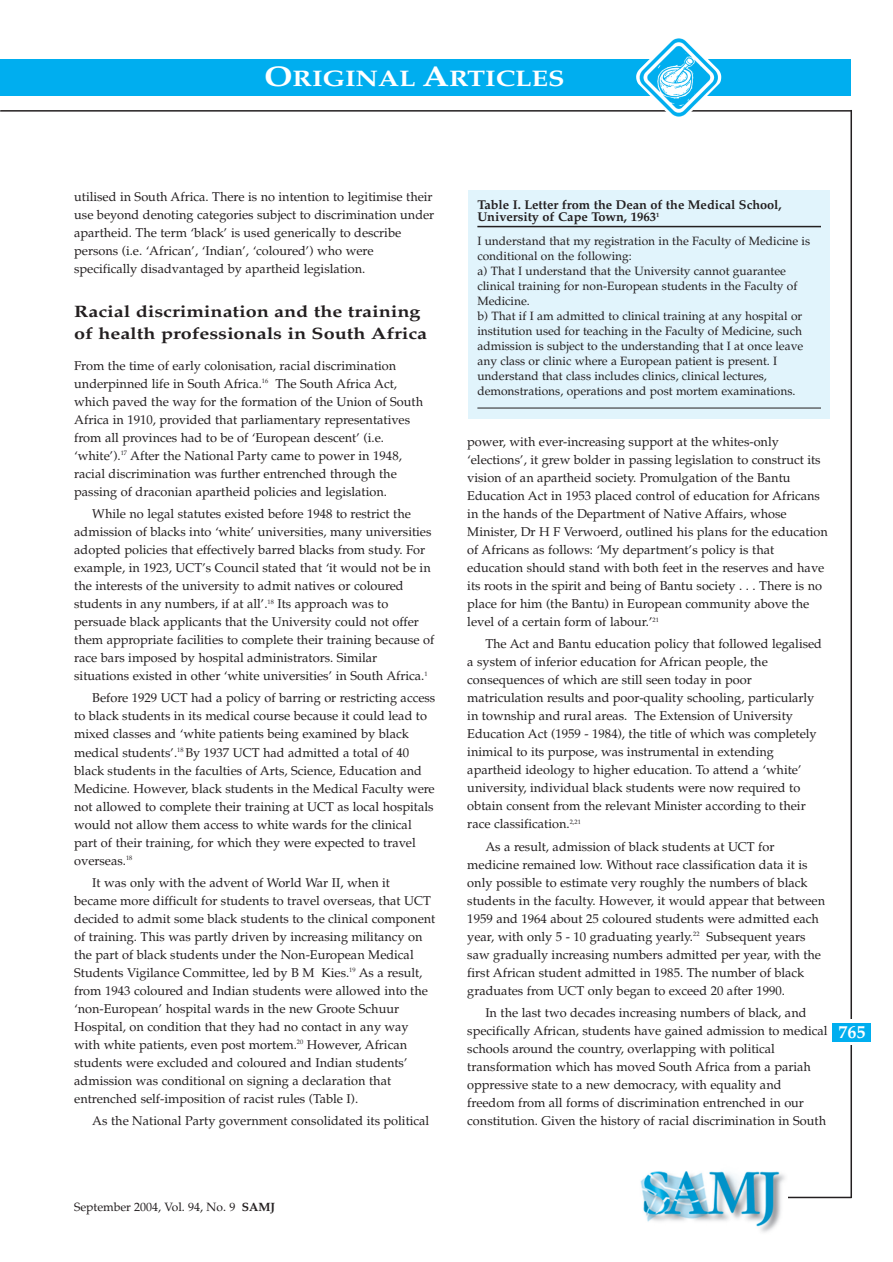
<style>
.page{position:relative;width:893px;height:1262px;background:#fff}
.page>*{position:absolute;margin:0;border:0;box-sizing:border-box;transform-origin:0 0}
.t1{font:700 22.5px "Palatino";color:#fff;scale:1.2 1}
.t2{font:700 18px "Palatino";color:#fff}
.t3{font:700 16.5px/22.5px "Palatino";color:#231f20;scale:1.2 1}
.t4{font:12.75px/18px "Palatino";color:#231f20}
.t5{font:700 12.75px/12px "Palatino";color:#231f20}
.t6{font:12px/15px "Palatino";color:#231f20}
.s1{font-size:28.5px}
.s2{font-weight:700}
</style>
<div class="page">
<hr style="left:850px;top:110px;width:2px;height:1088px;background:#231f20">
<div style="left:836px;top:1019px;width:28px;height:26px;background:#fff"></div>
<hr style="left:788px;top:1196px;width:63px;height:2px;background:#231f20">
<div style="left:0;top:59px;width:851px;height:36px;background:#00aeef"></div>
<hr style="left:0;top:110px;width:851px;height:2px;background:#231f20">
<img style="left:636px;top:38px;width:85px;height:79px">
<img style="left:640px;top:1171px;width:145px;height:62px">
<div style="left:832px;top:1023px;width:39px;height:19px;background:#00aeef"></div>
<div style="left:468px;top:190px;width:362px;height:228px;background:#e1f4fc"></div>
<hr style="left:477px;top:226px;width:344px;height:1px;background:#231f20">
<hr style="left:477px;top:408px;width:344px;height:1px;background:#231f20">
<h1 class="t1" style="left:264px;top:69px;width:252px"><span class="s1">O</span>RIGINAL <span class="s1">A</span>RTICLES</h1>
<p class="t4" style="left:74px;top:189px;width:361px">utilised in South Africa. There is no intention to legitimise their use beyond denoting categories subject to discrimination under apartheid. The term ‘black’ is used generically to describe persons (i.e. ‘African’, ‘Indian’, ‘coloured’) who were specifically disadvantaged by apartheid legislation.</p>
<p class="t3" style="left:74px;top:301px;width:295px">Racial discrimination and the training of health professionals in South Africa</p>
<p class="t4" style="left:74px;top:358px;width:350px">From the time of early colonisation, racial discrimination underpinned life in South Africa.<sup>16</sup> The South Africa Act, which paved the way for the formation of the Union of South Africa in 1910, provided that parliamentary representatives from all provinces had to be of ‘European descent’ (i.e. ‘white’).<sup>17</sup> After the National Party came to power in 1948, racial discrimination was further entrenched through the passing of draconian apartheid policies and legislation.</p>
<p class="t4" style="left:74px;top:506px;width:361px;text-indent:18px">While no legal statutes existed before 1948 to restrict the admission of blacks into ‘white’ universities, many universities adopted policies that effectively barred blacks from study. For example, in 1923, UCT’s Council stated that ‘it would not be in the interests of the university to admit natives or coloured students in any numbers, if at all’.<sup>18</sup> Its approach was to persuade black applicants that the University could not offer them appropriate facilities to complete their training because of race bars imposed by hospital administrators. Similar situations existed in other ‘white universities’ in South Africa.<sup>1</sup></p>
<p class="t4" style="left:74px;top:690px;width:362px;text-indent:18px">Before 1929 UCT had a policy of barring or restricting access to black students in its medical course because it could lead to mixed classes and ‘white patients being examined by black medical students’.<sup>18</sup> By 1937 UCT had admitted a total of 40 black students in the faculties of Arts, Science, Education and Medicine. However, black students in the Medical Faculty were not allowed to complete their training at UCT as local hospitals would not allow them access to white wards for the clinical part of their training, for which they were expected to travel overseas.<sup>18</sup></p>
<p class="t4" style="left:74px;top:875px;width:362px;text-indent:18px">It was only with the advent of World War II, when it became more difficult for students to travel overseas, that UCT decided to admit some black students to the clinical component of training. This was partly driven by increasing militancy on the part of black students under the Non-European Medical Students Vigilance Committee, led by B M Kies.<sup>19</sup> As a result, from 1943 coloured and Indian students were allowed into the ‘non-European’ hospital wards in the new Groote Schuur Hospital, on condition that they had no contact in any way with white patients, even post mortem.<sup>20</sup> However, African students were excluded and coloured and Indian students’ admission was conditional on signing a declaration that entrenched self-imposition of racist rules (Table I).</p>
<p class="t4" style="left:92px;top:1113px;width:338px">As the National Party government consolidated its political</p>
<p class="t6" style="left:74px;top:1200px;width:202px">September 2004, Vol. 94, No. 9 <span class="s2">SAMJ</span></p>
<p class="t5" style="left:477px;top:200px;width:306px">Table I. Letter from the Dean of the Medical School,<br>University of Cape Town, 1963<sup>1</sup></p>
<p class="t6" style="left:477px;top:235px;width:334px">I understand that my registration in the Faculty of Medicine is conditional on the following:<br>a) That I understand that the University cannot guarantee clinical training for non-European students in the Faculty of Medicine.<br>b) That if I am admitted to clinical training at any hospital or institution used for teaching in the Faculty of Medicine, such admission is subject to the understanding that I at once leave any class or clinic where a European patient is present. I understand that class includes clinics, clinical lectures, demonstrations, operations and post mortem examinations.</p>
<p class="t4" style="left:467px;top:434px;width:362px">power, with ever-increasing support at the whites-only ‘elections’, it grew bolder in passing legislation to construct its vision of an apartheid society. Promulgation of the Bantu Education Act in 1953 placed control of education for Africans in the hands of the Department of Native Affairs, whose Minister, Dr H F Verwoerd, outlined his plans for the education of Africans as follows: ‘My department’s policy is that education should stand with both feet in the reserves and have its roots in the spirit and being of Bantu society . . . There is no place for him (the Bantu) in European community above the level of a certain form of labour.’<sup>21</sup></p>
<p class="t4" style="left:467px;top:636px;width:356px;text-indent:18px">The Act and Bantu education policy that followed legalised a system of inferior education for African people, the consequences of which are still seen today in poor matriculation results and poor-quality schooling, particularly in township and rural areas. The Extension of University Education Act (1959 - 1984), the title of which was completely inimical to its purpose, was instrumental in extending apartheid ideology to higher education. To attend a ‘white’ university, individual black students were now required to obtain consent from the relevant Minister according to their race classification.<sup>2,21</sup></p>
<p class="t4" style="left:467px;top:838px;width:359px;text-indent:18px">As a result, admission of black students at UCT for medicine remained low. Without race classification data it is only possible to estimate very roughly the numbers of black students in the faculty. However, it would appear that between 1959 and 1964 about 25 coloured students were admitted each year, with only 5 - 10 graduating yearly.<sup>22</sup> Subsequent years saw gradually increasing numbers admitted per year, with the first African student admitted in 1985. The number of black graduates from UCT only began to exceed 20 after 1990.</p>
<p class="t4" style="left:467px;top:1005px;width:362px;text-indent:18px">In the last two decades increasing numbers of black, and specifically African, students have gained admission to medical schools around the country, overlapping with political transformation which has moved South Africa from a pariah oppressive state to a new democracy, with equality and freedom from all forms of discrimination entrenched in our constitution. Given the history of racial discrimination in South</p>
<h2 class="t2" style="left:838px;top:1025px;width:28px">765</h2>
</div>
